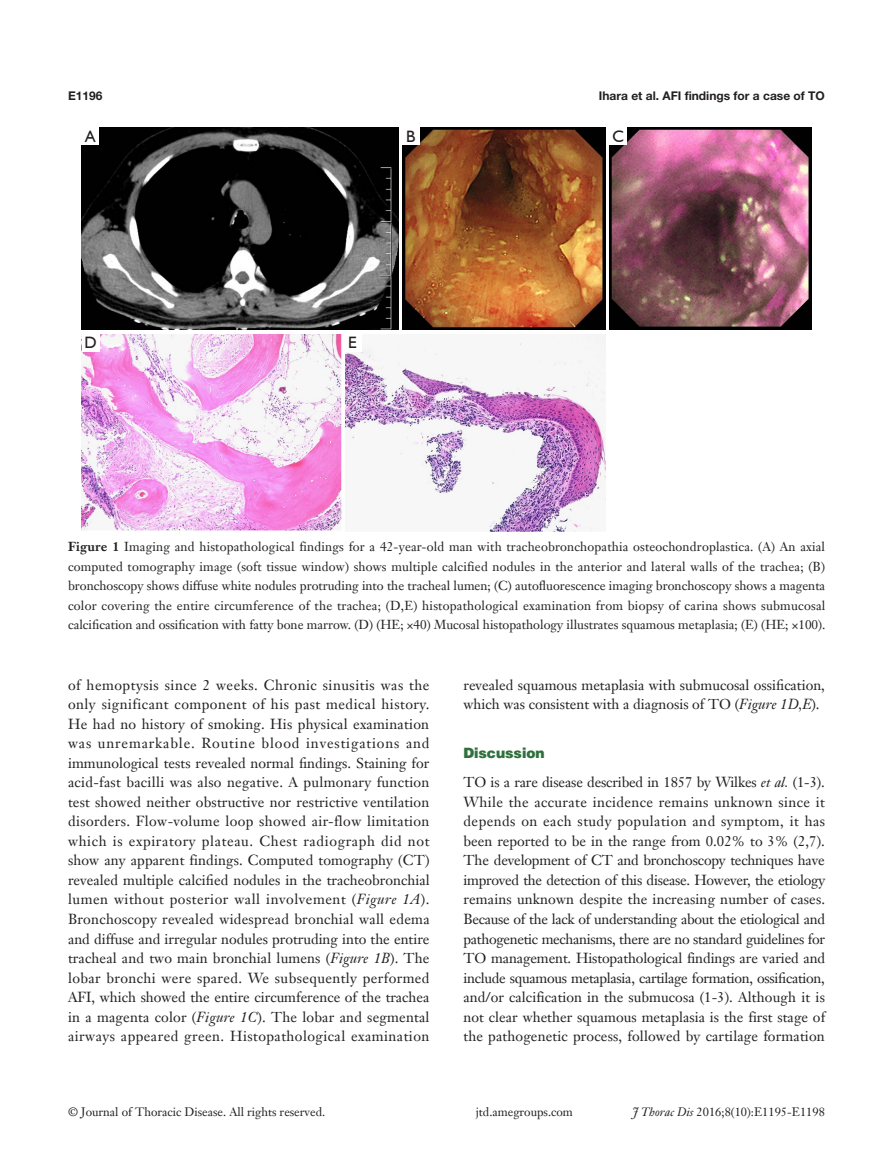
<style>
.page{position:relative;width:893px;height:1170px;background:#fff}
.page>*{position:absolute;margin:0;border:0;box-sizing:border-box;transform-origin:0 0}
.Cite{font:16.5px "Humanist 521 BT";color:#231f20}
.t1{font:14.25px/19.5px "Janson Text LT";letter-spacing:.01em;color:#231f20;text-align:justify}
.t2{font:900 14.25px "Helvetica";color:#30703e}
.t3{font:12.75px/19.5px "Janson Text LT";color:#231f20;text-align:justify}
.t4{font:12px "Janson Text LT";color:#231f20}
.Running_title{font:700 12px "Helvetica Neue LT Pro";color:#231f20}
.s1{font-weight:700}
.s2{font-style:italic}
</style>
<div class="page">
<img style="left:82px;top:128px;width:316px;height:202px">
<img style="left:403px;top:128px;width:202px;height:202px">
<img style="left:610px;top:128px;width:201px;height:202px">
<img style="left:82px;top:334px;width:523px;height:197px">
<div style="left:82px;top:128px;width:17px;height:17px;background:#fff"></div>
<div style="left:403px;top:128px;width:17px;height:17px;background:#fff"></div>
<div style="left:610px;top:128px;width:17px;height:17px;background:#fff"></div>
<div style="left:82px;top:334px;width:17px;height:17px;background:#fff"></div>
<div style="left:344px;top:334px;width:17px;height:17px;background:#fff"></div>
<p class="Running_title" style="left:68px;top:88px;width:36px">E1196</p>
<p class="Running_title" style="left:599px;top:88px;width:227px">Ihara et al. AFI findings for a case of TO</p>
<p class="Cite" style="left:85px;top:126px;width:12px">A</p>
<p class="Cite" style="left:406px;top:126px;width:11px">B</p>
<p class="Cite" style="left:612px;top:126px;width:13px">C</p>
<p class="Cite" style="left:84px;top:332px;width:14px">D</p>
<p class="Cite" style="left:348px;top:332px;width:10px">E</p>
<p class="t3" style="left:68px;top:537px;width:759px"><span class="s1">Figure 1</span> Imaging and histopathological findings for a 42-year-old man with tracheobronchopathia osteochondroplastica. (A) An axial computed tomography image (soft tissue window) shows multiple calcified nodules in the anterior and lateral walls of the trachea; (B) bronchoscopy shows diffuse white nodules protruding into the tracheal lumen; (C) autofluorescence imaging bronchoscopy shows a magenta color covering the entire circumference of the trachea; (D,E) histopathological examination from biopsy of carina shows submucosal calcification and ossification with fatty bone marrow. (D) (HE; ×40) Mucosal histopathology illustrates squamous metaplasia; (E) (HE; ×100).</p>
<p class="t1" style="left:68px;top:675px;width:363px">of hemoptysis since 2 weeks. Chronic sinusitis was the only significant component of his past medical history.<br>He had no history of smoking. His physical examination was unremarkable. Routine blood investigations and immunological tests revealed normal findings. Staining for acid-fast bacilli was also negative. A pulmonary function test showed neither obstructive nor restrictive ventilation disorders. Flow-volume loop showed air-flow limitation which is expiratory plateau. Chest radiograph did not show any apparent findings. Computed tomography (CT) revealed multiple calcified nodules in the tracheobronchial lumen without posterior wall involvement (<span class="s2">Figure 1A</span>).<br>Bronchoscopy revealed widespread bronchial wall edema and diffuse and irregular nodules protruding into the entire tracheal and two main bronchial lumens (<span class="s2">Figure 1B</span>). The lobar bronchi were spared. We subsequently performed AFI, which showed the entire circumference of the trachea in a magenta color (<span class="s2">Figure 1C</span>). The lobar and segmental airways appeared green. Histopathological examination</p>
<p class="t1" style="left:463px;top:675px;width:363px">revealed squamous metaplasia with submucosal ossification, which was consistent with a diagnosis of TO (<span class="s2">Figure 1D,E</span>).</p>
<p class="t2" style="left:463px;top:743px;width:83px">Discussion</p>
<p class="t1" style="left:463px;top:772px;width:363px">TO is a rare disease described in 1857 by Wilkes <span class="s2">et al.</span> (1-3).<br>While the accurate incidence remains unknown since it depends on each study population and symptom, it has been reported to be in the range from 0.02% to 3% (2,7).<br>The development of CT and bronchoscopy techniques have improved the detection of this disease. However, the etiology remains unknown despite the increasing number of cases.<br>Because of the lack of understanding about the etiological and pathogenetic mechanisms, there are no standard guidelines for TO management. Histopathological findings are varied and include squamous metaplasia, cartilage formation, ossification, and/or calcification in the submucosa (1-3). Although it is not clear whether squamous metaplasia is the first stage of the pathogenetic process, followed by cartilage formation</p>
<p class="t4" style="left:68px;top:1104px;width:259px">© Journal of Thoracic Disease. All rights reserved.</p>
<p class="t4" style="left:476px;top:1104px;width:99px">jtd.amegroups.com</p>
<p class="t4" style="left:632px;top:1104px;width:194px"><span class="s2">J Thorac Dis</span> 2016;8(10):E1195-E1198</p>
</div>
